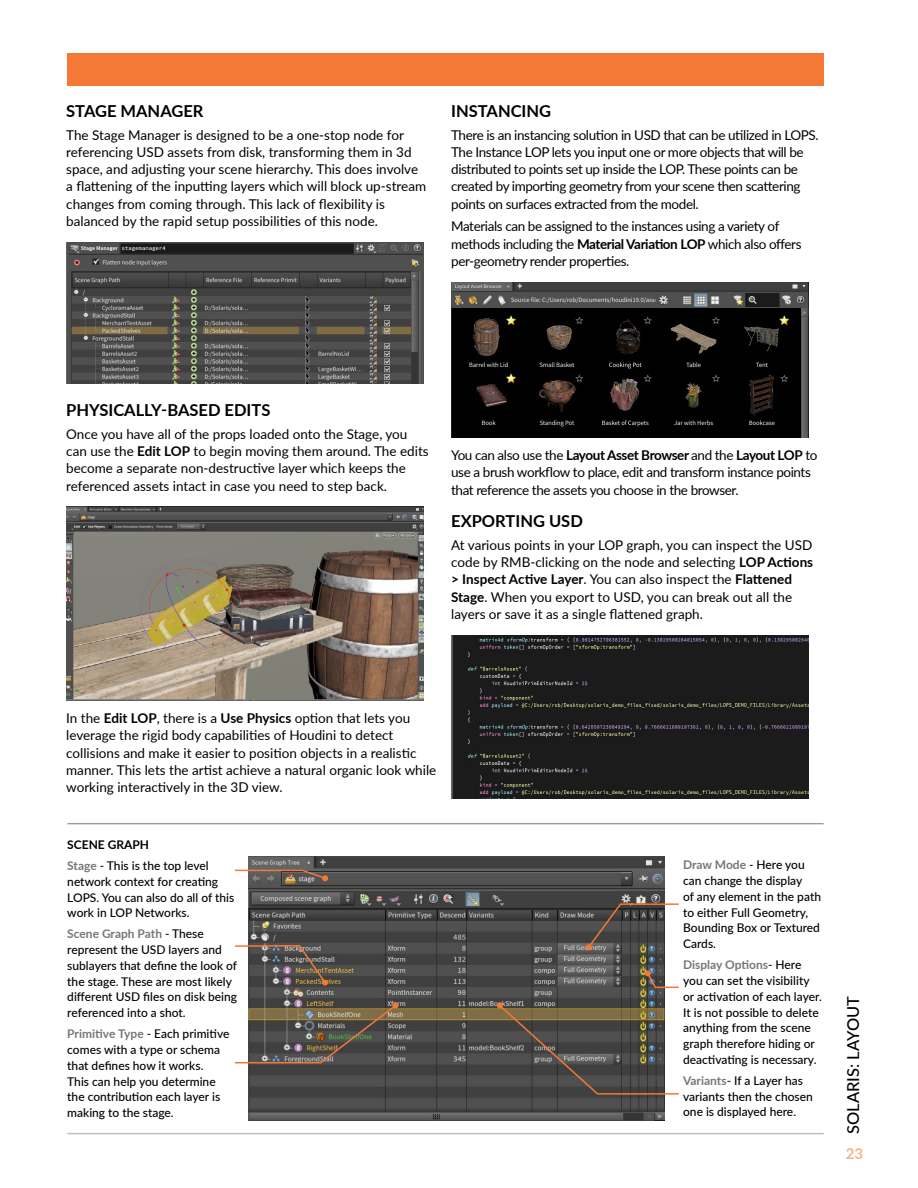
<style>
.page{position:relative;width:918px;height:1188px;background:#fff}
.page>*{position:absolute;margin:0;border:0;box-sizing:border-box;transform-origin:0 0}
.t1{font:700 16.5px "Lato";color:#000}
.t2{font:500 16.5px "Lato";color:#000}
.t3{font:600 15px "Lato";color:#f9aa7c}
.t4{font:13.5px/17.2px "Lato";color:#000}
.t5{font:13.5px/17.2px "Lato";letter-spacing:-.03em;color:#000}
.t6{font:500 12px/15.8px "Lato";color:#000}
.s1{font-weight:700}
.s2{font-weight:700;color:#757779}
</style>
<div class="page">
<hr style="left:67px;top:1133px;width:757px;height:1px;background:#bcbec0">
<div style="left:67px;top:54px;width:757px;height:32px;background:#f47836"></div>
<hr style="left:67px;top:823px;width:757px;height:1px;background:#757779">
<img style="left:249px;top:856px;width:416px;height:264px">
<svg style="left:497px;top:1003px;width:182px;height:92px;background:#625d55"></svg>
<svg style="left:586px;top:903px;width:93px;height:47px;background:#696461"></svg>
<svg style="left:645px;top:970px;width:34px;height:19px"></svg>
<img style="left:234px;top:1003px;width:165px;height:61px">
<svg style="left:234px;top:944px;width:94px;height:42px;background:#79716d"></svg>
<svg style="left:234px;top:869px;width:94px;height:12px"></svg>
<img style="left:66px;top:242px;width:357px;height:141px">
<img style="left:66px;top:507px;width:357px;height:193px">
<img style="left:451px;top:282px;width:357px;height:155px">
<img style="left:451px;top:635px;width:357px;height:163px">
<p class="t1" style="left:66px;top:99px;width:139px">STAGE MANAGER</p>
<p class="t4" style="left:66px;top:126px;width:361px">The Stage Manager is designed to be a one-stop node for referencing USD assets from disk, transforming them in 3d space, and adjusting your scene hierarchy. This does involve a flattening of the inputting layers which will block up-stream changes from coming through. This lack of flexibility is balanced by the rapid setup possibilities of this node.</p>
<p class="t1" style="left:451px;top:99px;width:102px">INSTANCING</p>
<p class="t5" style="left:451px;top:126px;width:369px">There is an instancing solution in USD that can be utilized in LOPS.<br>The Instance LOP lets you input one or more objects that will be distributed to points set up inside the LOP. These points can be created by importing geometry from your scene then scattering points on surfaces extracted from the model.</p>
<p class="t5" style="left:451px;top:217px;width:352px">Materials can be assigned to the instances using a variety of methods including the <span class="s1">Material Variation LOP</span> which also offers per-geometry render properties.</p>
<p class="t1" style="left:66px;top:398px;width:206px">PHYSICALLY-BASED EDITS</p>
<p class="t4" style="left:66px;top:425px;width:364px">Once you have all of the props loaded onto the Stage, you can use the <span class="s1">Edit LOP</span> to begin moving them around. The edits become a separate non-destructive layer which keeps the referenced assets intact in case you need to step back.</p>
<p class="t5" style="left:451px;top:446px;width:368px">You can also use the <span class="s1">Layout Asset Browser</span> and the <span class="s1">Layout LOP</span> to use a brush workflow to place, edit and transform instance points that reference the assets you choose in the browser.</p>
<p class="t1" style="left:451px;top:509px;width:133px">EXPORTING USD</p>
<p class="t4" style="left:451px;top:536px;width:364px">At various points in your LOP graph, you can inspect the USD code by RMB-clicking on the node and selecting <span class="s1">LOP Actions &gt; Inspect Active Layer</span>. You can also inspect the <span class="s1">Flattened Stage</span>. When you export to USD, you can break out all the layers or save it as a single flattened graph.</p>
<p class="t4" style="left:66px;top:709px;width:372px">In the <span class="s1">Edit LOP</span>, there is a <span class="s1">Use Physics</span> option that lets you leverage the rigid body capabilities of Houdini to detect collisions and make it easier to position objects in a realistic manner. This lets the artist achieve a natural organic look while working interactively in the 3D view.</p>
<p class="t6" style="left:67px;top:833px;width:143px;line-height:21.1px"><span class="s1">SCENE GRAPH<br></span><span class="s2">Stage</span> - This is the top level</p>
<p class="t6" style="left:67px;top:873px;width:169px">network context for creating<br>LOPS. You can also do all of this work in LOP Networks.</p>
<p class="t6" style="left:67px;top:926px;width:171px"><span class="s2">Scene Graph Path</span> - These represent the USD layers and sublayers that define the look of the stage. These are most likely different USD files on disk being referenced into a shot.</p>
<p class="t6" style="left:67px;top:1026px;width:164px"><span class="s2">Primitive Type</span> - Each primitive comes with a type or schema that defines how it works.<br>This can help you determine the contribution each layer is making to the stage.</p>
<p class="t6" style="left:683px;top:857px;width:139px"><span class="s2">Draw Mode</span> - Here you can change the display<br>of any element in the path to either Full Geometry,<br>Bounding Box or Textured<br>Cards.</p>
<p class="t6" style="left:683px;top:957px;width:140px"><span class="s2">Display Options</span>- Here you can set the visibility or activation of each layer.<br>It is not possible to delete anything from the scene graph therefore hiding or deactivating is necessary.</p>
<p class="t6" style="left:683px;top:1072px;width:131px"><span class="s2">Variants</span>- If a Layer has variants then the chosen one is displayed here.</p>
<p class="t2" style="left:841px;top:1134px;width:139px;rotate:-90deg">Solaris: Layout</p>
<p class="t3" style="left:846px;top:1143px;width:19px">23</p>
</div>
